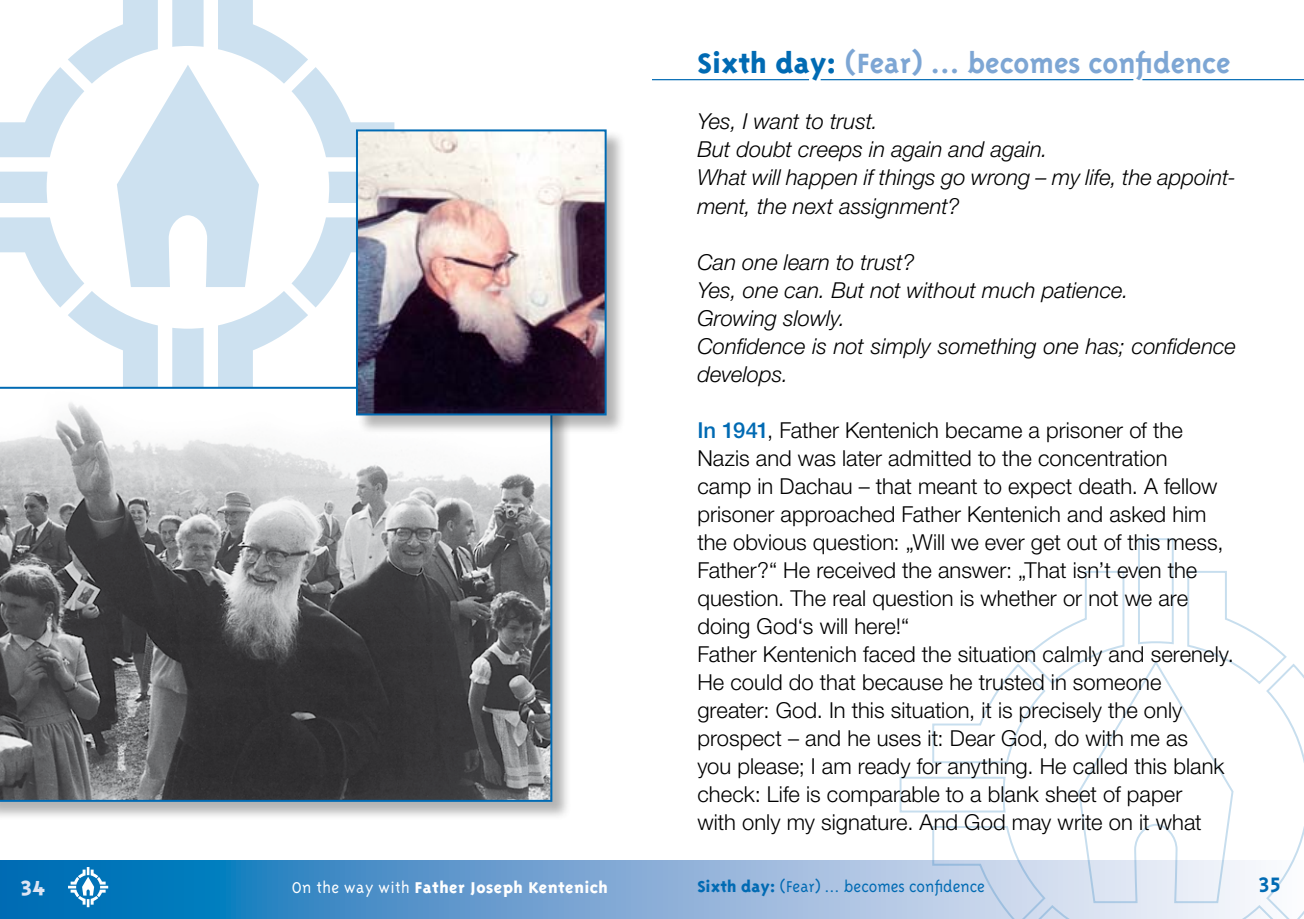
<style>
.page{position:relative;width:1304px;height:919px;background:#fff}
.page>*{position:absolute;margin:0;border:0;box-sizing:border-box;transform-origin:0 0}
.t1{font:700 32px "Triplex";color:#7da6d4}
.t2{font:800 24px "Triplex";color:#dde4f3}
.t3{font:700 24px "Triplex";color:#006ab3}
.t4{font:300 22px/28px "Helvetica Neue LT Std";color:#000}
.t5{font:italic 300 22px/28px "Helvetica Neue LT Std";color:#000}
.t6{font:300 18px "Triplex";color:#006ab3}
.t7{font:800 18px "Triplex";letter-spacing:.025em;color:#fff}
.s1{font-weight:800;color:#006ab3}
.s2{font-weight:500;color:#006ab3}
.s3{font-weight:300}
.s4{font-weight:800}
</style>
<div class="page">
<svg style="left:0;top:860px;width:652px;height:58px;background:#3b8bc5"></svg>
<svg style="left:68px;top:866px;width:40px;height:41px"></svg>
<svg style="left:652px;top:860px;width:248px;height:58px;background:#a1bcde"></svg>
<svg style="left:900px;top:538px;width:404px;height:380px"></svg>
<svg style="left:0;top:0;width:395px;height:386px"></svg>
<div style="left:0;top:386px;width:571px;height:434px;background:#000;opacity:.3"></div>
<svg style="left:0;top:387px;width:552px;height:414px;background:#7d7e80"></svg>
<div style="left:356px;top:129px;width:269px;height:305px;background:#000;opacity:.3"></div>
<img style="left:359px;top:132px;width:245px;height:280px">
<div style="left:356px;top:129px;width:251px;height:286px;border:2px solid #006ab3"></div>
<hr style="left:1142px;top:79px;width:162px;height:1px;background:#006ab3">
<hr style="left:821px;top:79px;width:312px;height:1px;background:#006ab3">
<hr style="left:652px;top:79px;width:157px;height:1px;background:#006ab3">
<h1 class="t1" style="left:697px;top:45px;width:535px"><span class="s1">Sixth day:</span> (Fear) ... becomes confidence</h1>
<p class="t5" style="left:697px;top:107px;width:540px">Yes, I want to trust.<br>But doubt creeps in again and again.<br>What will happen if things go wrong – my life, the appoint&shy;ment, the next assignment?</p>
<p class="t5" style="left:697px;top:247px;width:540px">Can one learn to trust?<br>Yes, one can. But not without much patience.<br>Growing slowly.<br>Confidence is not simply something one has; confidence develops.</p>
<p class="t4" style="left:697px;top:415px;width:538px"><span class="s2">In 1941</span>, Father Kentenich became a prisoner of the Nazis and was later admitted to the concentration<br>camp in Dachau – that meant to expect death. A fellow prisoner approached Father Kentenich and asked him the obvious question: „Will we ever get out of this mess, Father?“ He received the answer: „That isn’t even the question. The real question is whether or not we are doing God‘s will here!“<br>Father Kentenich faced the situation calmly and serenely.<br>He could do that because he trusted in someone greater: God. In this situation, it is precisely the only prospect – and he uses it: Dear God, do with me as<br>you please; I am ready for anything. He called this blank check: Life is comparable to a blank sheet of paper<br>with only my signature. And God may write on it what</p>
<p class="t2" style="left:21px;top:871px;width:26px">34</p>
<p class="t7" style="left:292px;top:876px;width:318px"><span class="s3">On the way with</span> Father Joseph Kentenich</p>
<p class="t3" style="left:1259px;top:870px;width:24px">35</p>
<p class="t6" style="left:697px;top:876px;width:289px"><span class="s4">Sixth day:</span> (Fear) ... becomes confidence</p>
</div>
